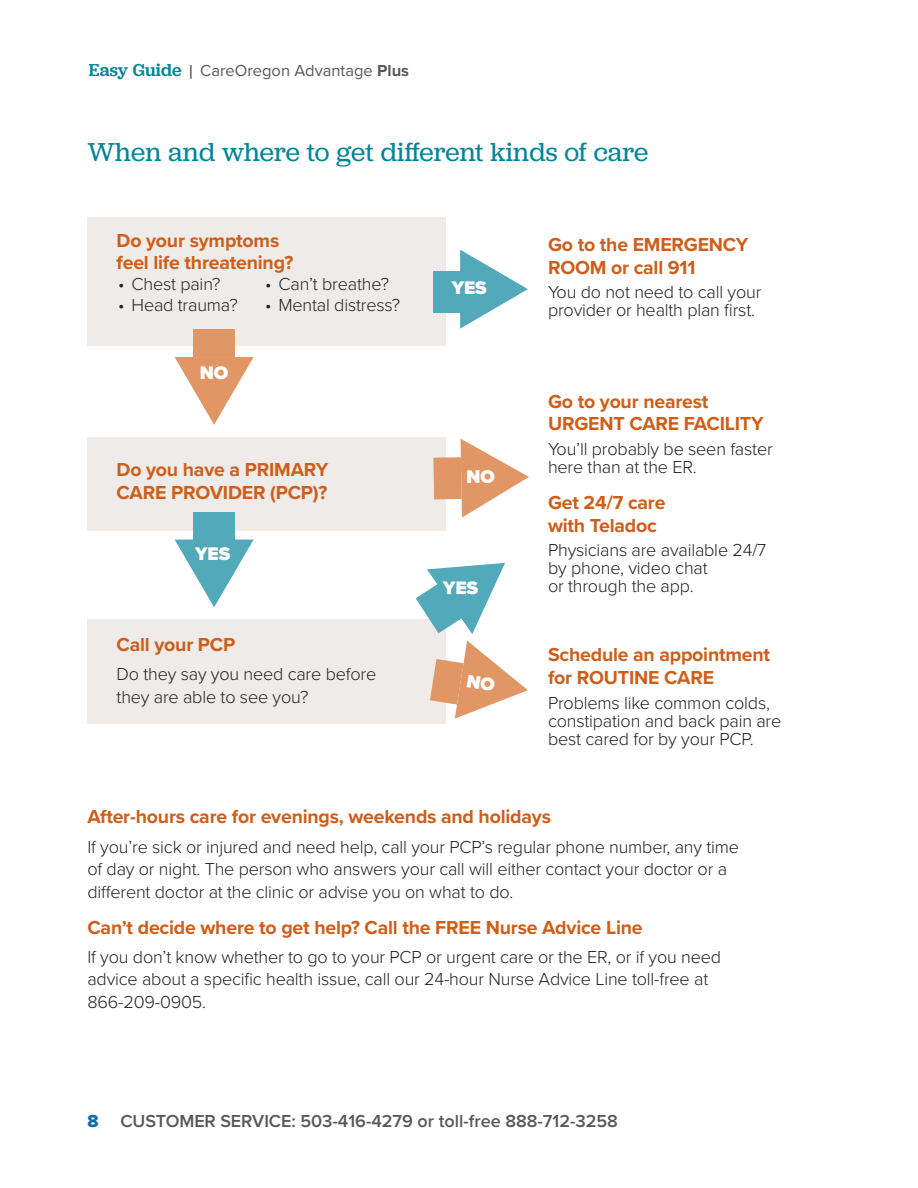
<style>
.page{position:relative;width:918px;height:1188px;background:#fff}
.page>*{position:absolute;margin:0;border:0;box-sizing:border-box;transform-origin:0 0}
.page_head{font:27px "Jubilat";letter-spacing:.01em;color:#008599}
.subhead{font:700 19.5px/22.5px "Proxima Nova";letter-spacing:-.01em;color:#ce5e19}
.text{font:900 18.9px "Proxima Nova";letter-spacing:-.01em;color:#fff}
.text-2{font:300 18px/22.5px "Proxima Nova";letter-spacing:-.01em;color:#231f20}
.text_less_leading{font:300 18px/18px "Proxima Nova";letter-spacing:-.01em;color:#231f20}
.t1{font:600 18px "Proxima Nova";color:#57585a}
.t2{font:16.5px "Proxima Nova";color:#57585a}
.s1{font-family:"Jubilat";font-weight:500;font-size:18px;color:#008599}
.s2{font-family:"Jubilat"}
.s3{font-weight:700}
.s4{font-family:"Proxima Nova Extrabld";font-weight:400;color:#0a6ead}
</style>
<div class="page">
<div style="left:87px;top:218px;width:359px;height:128px;background:#eeebe8"></div>
<div style="left:87px;top:437px;width:359px;height:93px;background:#eeebe8"></div>
<div style="left:87px;top:619px;width:359px;height:104px;background:#eeebe8"></div>
<svg style="left:175px;top:357px;width:79px;height:68px"></svg>
<div style="left:193px;top:330px;width:42px;height:27px;background:#e19665"></div>
<svg style="left:175px;top:540px;width:79px;height:67px"></svg>
<div style="left:193px;top:512px;width:42px;height:28px;background:#51a9b9"></div>
<div style="left:433px;top:271px;width:28px;height:42px;background:#51a9b9"></div>
<svg style="left:460px;top:250px;width:68px;height:79px"></svg>
<svg style="left:433px;top:439px;width:96px;height:79px"></svg>
<svg style="left:430px;top:641px;width:98px;height:78px"></svg>
<svg style="left:416px;top:563px;width:89px;height:71px"></svg>
<p class="t2" style="left:89px;top:58px;width:322px"><span class="s1">Easy Guide</span> <span class="s2">|</span> CareOregon Advantage <span class="s3">Plus</span></p>
<p class="page_head" style="left:87px;top:135px;width:562px">When and where to get different kinds of care</p>
<p class="subhead" style="left:117px;top:229px;width:178px">Do your symptoms feel life threatening?</p>
<p class="text-2" style="left:118px;top:272px;width:104px">• Chest pain?</p>
<p class="text-2" style="left:265px;top:272px;width:126px">• Can’t breathe?</p>
<p class="text-2" style="left:118px;top:293px;width:121px">• Head trauma?</p>
<p class="text-2" style="left:265px;top:293px;width:137px">• Mental distress?</p>
<p class="text" style="left:200px;top:359px;width:30px">NO</p>
<p class="subhead" style="left:117px;top:458px;width:213px">Do you have a PRIMARY<br>CARE PROVIDER (PCP)?</p>
<p class="text" style="left:195px;top:540px;width:37px">YES</p>
<p class="subhead" style="left:117px;top:633px;width:120px">Call your PCP</p>
<p class="text-2" style="left:117px;top:662px;width:261px">Do they say you need care before they are able to see you?</p>
<p class="text" style="left:452px;top:274px;width:37px">YES</p>
<p class="subhead" style="left:548px;top:233px;width:202px">Go to the EMERGENCY<br>ROOM or call 911</p>
<p class="text_less_leading" style="left:548px;top:282px;width:215px">You do not need to call your provider or health plan first.</p>
<p class="subhead" style="left:548px;top:390px;width:217px">Go to your nearest<br>URGENT CARE FACILITY</p>
<p class="text_less_leading" style="left:548px;top:439px;width:226px">You’ll probably be seen faster here than at the ER.</p>
<p class="subhead" style="left:548px;top:491px;width:119px">Get 24/7 care with Teladoc</p>
<p class="text_less_leading" style="left:548px;top:540px;width:220px">Physicians are available 24/7 by phone, video chat<br>or through the app.</p>
<p class="subhead" style="left:548px;top:643px;width:224px">Schedule an appointment for ROUTINE CARE</p>
<p class="text_less_leading" style="left:548px;top:693px;width:235px">Problems like common colds, constipation and back pain are best cared for by your PCP.</p>
<p class="subhead" style="left:87px;top:805px;width:465px">After-hours care for evenings, weekends and holidays</p>
<p class="text-2" style="left:87px;top:834px;width:653px">If you’re sick or injured and need help, call your PCP’s regular phone number, any time of day or night. The person who answers your call will either contact your doctor or a different doctor at the clinic or advise you on what to do.</p>
<p class="subhead" style="left:87px;top:915px;width:557px">Can’t decide where to get help? Call the FREE Nurse Advice Line</p>
<p class="text-2" style="left:87px;top:945px;width:635px">If you don’t know whether to go to your PCP or urgent care or the ER, or if you need advice about a specific health issue, call our 24-hour Nurse Advice Line toll-free at<br>866-209-0905.</p>
<p class="t1" style="left:87px;top:1108px;width:532px"><span class="s4">8</span> CUSTOMER SERVICE: 503-416-4279 or toll-free 888-712-3258</p>
</div>
